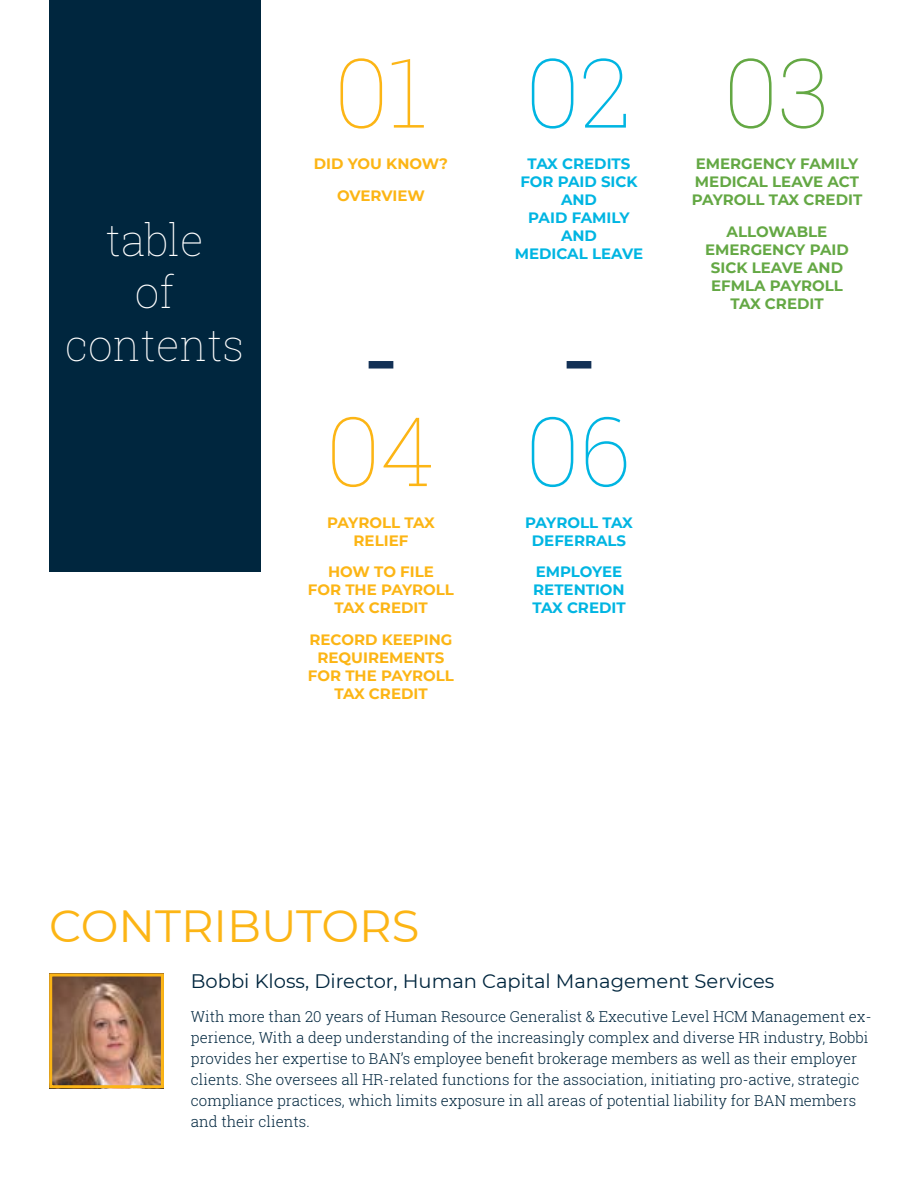
<style>
.page{position:relative;width:918px;height:1188px;background:#fff}
.page>*{position:absolute;margin:0;border:0;box-sizing:border-box;transform-origin:0 0}
.t1{font:100 96px "Roboto Slab";color:#fcb515}
.t2{font:100 96px "Roboto Slab";color:#00b5e2}
.t3{font:100 96px "Roboto Slab";color:#64a844}
.t4{font:45px "Montserrat";color:#fcb515}
.t5{font:100 43.5px/52.2px "Roboto Slab";color:#fff;text-align:center}
.t6{font:19.5px "Montserrat";color:#00263e}
.t7{font:300 15px/21px "Roboto Slab";color:#00263e}
.t8{font:700 15px/18px "Montserrat";color:#fcb515;text-align:center}
.t9{font:700 15px/18px "Montserrat";color:#64a844}
.t10{font:700 15px/18px "Montserrat";color:#00b5e2;text-align:center}
.s1{color:#00b5e2}
</style>
<div class="page">
<div style="left:49px;top:0;width:211px;height:571px;background:#00263e"></div>
<div style="left:567px;top:361px;width:24px;height:8px;background:#133156"></div>
<img style="left:53px;top:978px;width:107px;height:106px">
<div style="left:49px;top:974px;width:115px;height:114px;border:3px solid #fcb515"></div>
<div style="left:369px;top:361px;width:24px;height:8px;background:#133156"></div>
<h3 class="t5" style="left:106px;top:213px;width:100px">table</h3>
<h3 class="t5" style="left:65px;top:265px;width:181px">of contents</h3>
<h1 class="t1" style="left:335px;top:27px;width:299px">01 <span class="s1">02</span></h1>
<p class="t10" style="left:520px;top:154px;width:119px">TAX CREDITS<br>FOR PAID SICK<br>AND<br>PAID FAMILY<br>AND</p>
<p class="t8" style="left:314px;top:147px;width:136px;line-height:31.5px">DID YOU KNOW?<br>OVERVIEW</p>
<p class="t10" style="left:515px;top:244px;width:130px">MEDICAL LEAVE</p>
<h1 class="t1" style="left:327px;top:385px;width:110px">04</h1>
<p class="t8" style="left:327px;top:513px;width:109px">PAYROLL TAX<br>RELIEF</p>
<p class="t8" style="left:308px;top:562px;width:148px">HOW TO FILE<br>FOR THE PAYROLL<br>TAX CREDIT</p>
<p class="t8" style="left:308px;top:630px;width:148px">RECORD KEEPING<br>REQUIREMENTS<br>FOR THE PAYROLL<br>TAX CREDIT</p>
<h1 class="t2" style="left:526px;top:385px;width:107px">06</h1>
<p class="t10" style="left:525px;top:513px;width:109px">PAYROLL TAX<br>DEFERRALS</p>
<p class="t10" style="left:532px;top:562px;width:95px;text-align:left">EMPLOYEE<br>RETENTION<br>TAX CREDIT</p>
<h1 class="t3" style="left:724px;top:27px;width:107px">03</h1>
<p class="t9" style="left:692px;top:154px;width:172px">EMERGENCY FAMILY<br>MEDICAL LEAVE ACT<br>PAYROLL TAX CREDIT</p>
<p class="t9" style="left:705px;top:222px;width:145px;text-align:center">ALLOWABLE<br>EMERGENCY PAID<br>SICK LEAVE AND<br>EFMLA PAYROLL<br>TAX CREDIT</p>
<h2 class="t4" style="left:49px;top:895px;width:372px">CONTRIBUTORS</h2>
<h3 class="t6" style="left:191px;top:968px;width:585px">Bobbi Kloss, Director, Human Capital Management Services</h3>
<p class="t7" style="left:191px;top:1006px;width:682px">With more than 20 years of Human Resource Generalist &amp; Executive Level HCM Management ex&shy;perience, With a deep understanding of the increasingly complex and diverse HR industry, Bobbi provides her expertise to BAN’s employee benefit brokerage members as well as their employer clients. She oversees all HR-related functions for the association, initiating pro-active, strategic compliance practices, which limits exposure in all areas of potential liability for BAN members and their clients.</p>
</div>
